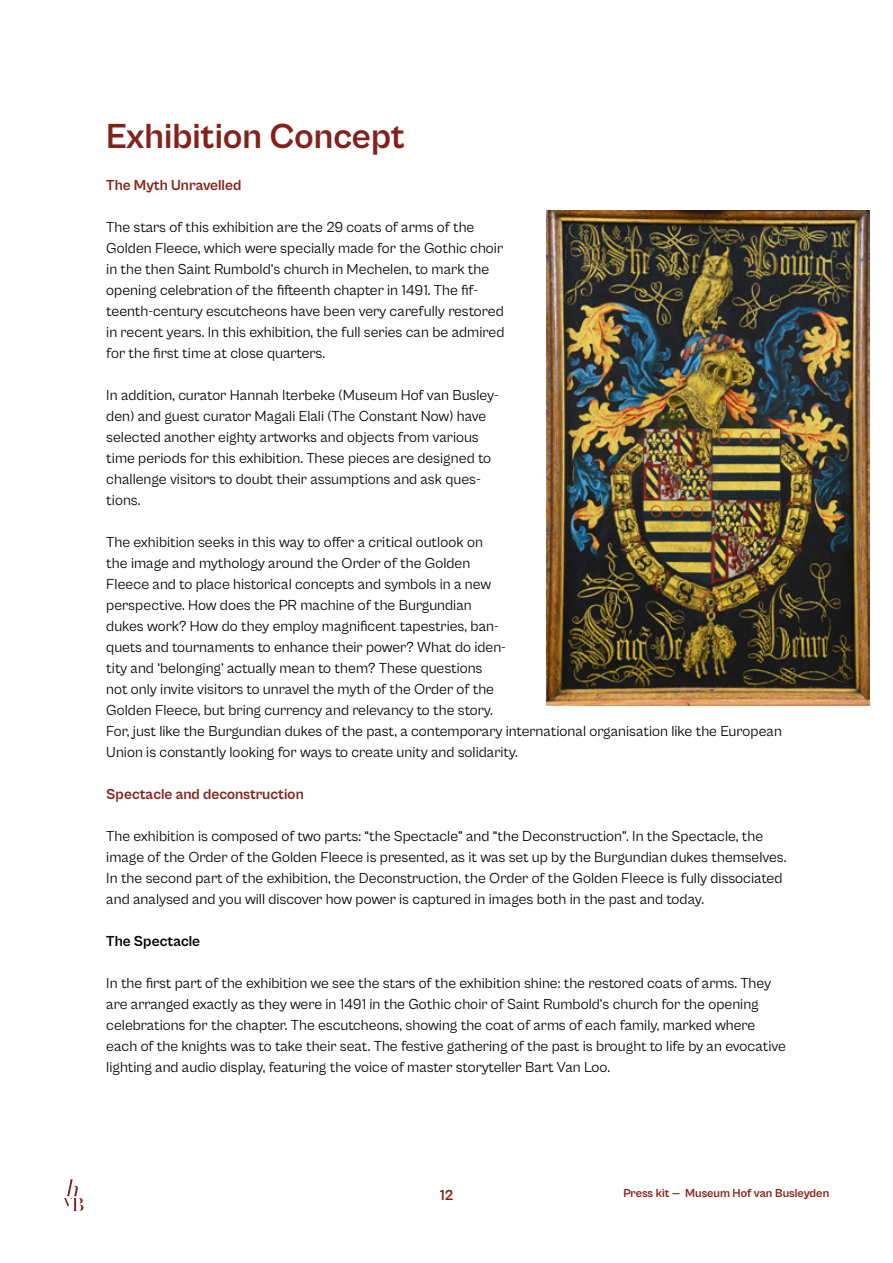
<style>
.page{position:relative;width:893px;height:1263px;background:#fff}
.page>*{position:absolute;margin:0;border:0;box-sizing:border-box;transform-origin:0 0}
.t1{font:700 36px "Cabinet Grotesk";color:#83221a}
.t2{font:15px/21px "Cabinet Grotesk";color:#000}
.t3{font:700 15px "Cabinet Grotesk";color:#83221a}
.t4{font:700 15px "Cabinet Grotesk";color:#000}
.t5{font:700 12px "Cabinet Grotesk";letter-spacing:-.005em;color:#83221a}
</style>
<div class="page">
<img style="left:546px;top:211px;width:324px;height:495px">
<svg style="left:64px;top:1179px;width:19px;height:32px"></svg>
<h1 class="t1" style="left:106px;top:117px;width:300px">Exhibition Concept</h1>
<p class="t3" style="left:106px;top:177px;width:137px">The Myth Unravelled</p>
<p class="t2" style="left:106px;top:217px;width:400px">The stars of this exhibition are the 29 coats of arms of the Golden Fleece, which were specially made for the Gothic choir in the then Saint Rumbold’s church in Mechelen, to mark the opening celebration of the fifteenth chapter in 1491. The fif&shy;teenth-century escutcheons have been very carefully restored in recent years. In this exhibition, the full series can be admired for the first time at close quarters.</p>
<p class="t2" style="left:106px;top:385px;width:394px">In addition, curator Hannah Iterbeke (Museum Hof van Busley&shy;den) and guest curator Magali Elali (The Constant Now) have selected another eighty artworks and objects from various time periods for this exhibition. These pieces are designed to challenge visitors to doubt their assumptions and ask ques&shy;tions.</p>
<p class="t2" style="left:106px;top:532px;width:677px">The exhibition seeks in this way to offer a critical outlook on<br>the image and mythology around the Order of the Golden<br>Fleece and to place historical concepts and symbols in a new<br>perspective. How does the PR machine of the Burgundian<br>dukes work? How do they employ magnificent tapestries, ban-<br>quets and tournaments to enhance their power? What do iden-<br>tity and ‘belonging’ actually mean to them? These questions<br>not only invite visitors to unravel the myth of the Order of the<br>Golden Fleece, but bring currency and relevancy to the story.<br>For, just like the Burgundian dukes of the past, a contemporary international organisation like the European Union is constantly looking for ways to create unity and solidarity.</p>
<p class="t3" style="left:106px;top:786px;width:199px">Spectacle and deconstruction</p>
<p class="t2" style="left:106px;top:826px;width:682px">The exhibition is composed of two parts: “the Spectacle” and “the Deconstruction”. In the Spectacle, the image of the Order of the Golden Fleece is presented, as it was set up by the Burgundian dukes themselves.<br>In the second part of the exhibition, the Deconstruction, the Order of the Golden Fleece is fully dissociated and analysed and you will discover how power is captured in images both in the past and today.</p>
<p class="t4" style="left:106px;top:933px;width:96px">The Spectacle</p>
<p class="t2" style="left:106px;top:973px;width:681px">In the first part of the exhibition we see the stars of the exhibition shine: the restored coats of arms. They are arranged exactly as they were in 1491 in the Gothic choir of Saint Rumbold’s church for the opening celebrations for the chapter. The escutcheons, showing the coat of arms of each family, marked where each of the knights was to take their seat. The festive gathering of the past is brought to life by an evocative lighting and audio display, featuring the voice of master storyteller Bart Van Loo.</p>
<p class="t3" style="left:440px;top:1187px;width:15px">12</p>
<p class="t5" style="left:623px;top:1187px;width:207px">Press kit — Museum Hof van Busleyden</p>
</div>
